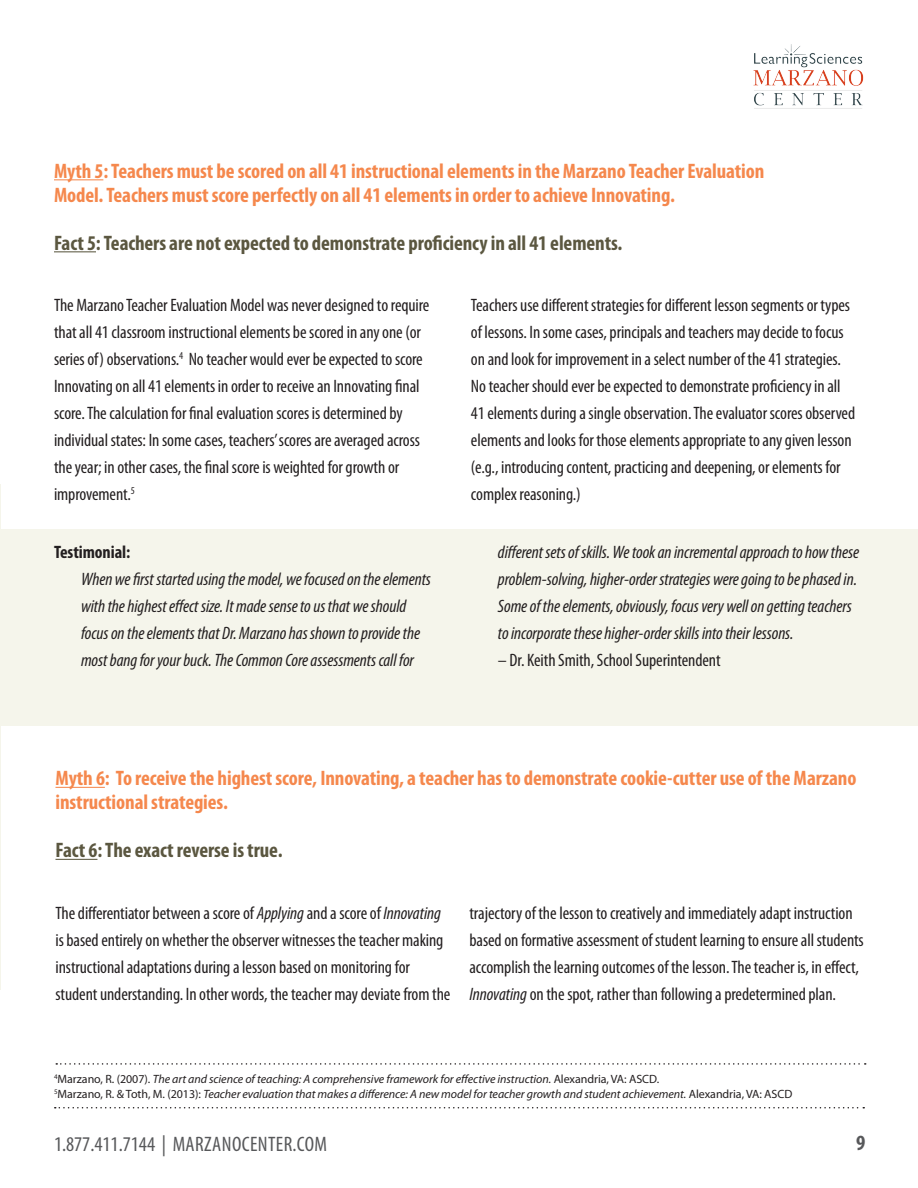
<style>
.page{position:relative;width:918px;height:1188px;background:#fff}
.page>*{position:absolute;margin:0;border:0;box-sizing:border-box;transform-origin:0 0}
.t1{font:700 condensed 21.75px "Myriad Pro";color:#57585a}
.Body_Copy{font:700 condensed 21px/24px "Myriad Pro";letter-spacing:-.005em;color:#f5884d}
.Body_Copy-2{font:700 condensed 21px "Myriad Pro";letter-spacing:-.005em;color:#5b5740}
.t2{font:condensed 21px "Myriad Pro";letter-spacing:.02em;color:#57585a}
.Body_Copy-3{font:condensed 18px/27px "Myriad Pro";letter-spacing:-.005em;color:#231f20}
.Body_Copy-4{font:italic condensed 18px/27px "Myriad Pro";letter-spacing:-.005em;color:#231f20}
.Body_Copy-5{font:700 condensed 18px "Myriad Pro";letter-spacing:-.005em;color:#231f20}
.Body_Copy-6{font:italic 12px "Myriad Pro";letter-spacing:-.005em;color:#231f20}
.s1{font-style:italic}
.s2{font-style:normal}
</style>
<div class="page">
<svg style="left:55px;top:1107px;width:809px;height:1px"></svg>
<img style="left:753px;top:44px;width:111px;height:65px">
<hr style="left:0;top:484px;width:1px;height:505px;background:#f5f5eb">
<div style="left:0;top:529px;width:918px;height:197px;background:#f5f5eb"></div>
<hr style="left:54px;top:179px;width:49px;height:1px;background:#f5884d">
<hr style="left:54px;top:251px;width:42px;height:1px;background:#5b5740">
<hr style="left:55px;top:787px;width:50px;height:1px;background:#f5884d">
<hr style="left:55px;top:859px;width:42px;height:1px;background:#5b5740">
<svg style="left:56px;top:1063px;width:810px;height:2px"></svg>
<p class="Body_Copy" style="left:54px;top:158px;width:712px">Myth 5: Teachers must be scored on all 41 instructional elements in the Marzano Teacher Evaluation<br>Model. Teachers must score perfectly on all 41 elements in order to achieve Innovating.</p>
<p class="Body_Copy-2" style="left:54px;top:230px;width:570px">Fact 5: Teachers are not expected to demonstrate proficiency in all 41 elements.</p>
<p class="Body_Copy-3" style="left:54px;top:291px;width:377px">The Marzano Teacher Evaluation Model was never designed to require that all 41 classroom instructional elements be scored in any one (or series of) observations.<sup>4</sup> No teacher would ever be expected to score Innovating on all 41 elements in order to receive an Innovating final score. The calculation for final evaluation scores is determined by individual states: In some cases, teachers’ scores are averaged across the year; in other cases, the final score is weighted for growth or improvement.<sup>5</sup></p>
<p class="Body_Copy-3" style="left:471px;top:291px;width:386px">Teachers use different strategies for different lesson segments or types of lessons. In some cases, principals and teachers may decide to focus on and look for improvement in a select number of the 41 strategies.<br>No teacher should ever be expected to demonstrate proficiency in all 41 elements during a single observation. The evaluator scores observed elements and looks for those elements appropriate to any given lesson (e.g., introducing content, practicing and deepening, or elements for complex reasoning.)</p>
<p class="Body_Copy-5" style="left:54px;top:541px;width:78px">Testimonial:</p>
<p class="Body_Copy-4" style="left:81px;top:565px;width:352px">When we first started using the model, we focused on the elements with the highest effect size. It made sense to us that we should focus on the elements that Dr. Marzano has shown to provide the most bang for your buck. The Common Core assessments call for</p>
<p class="Body_Copy-4" style="left:498px;top:538px;width:363px">different sets of skills. We took an incremental approach to how these problem-solving, higher-order strategies were going to be phased in.<br>Some of the elements, obviously, focus very well on getting teachers to incorporate these higher-order skills into their lessons.</p>
<p class="Body_Copy-3" style="left:498px;top:646px;width:224px">– Dr. Keith Smith, School Superintendent</p>
<p class="Body_Copy" style="left:55px;top:766px;width:803px">Myth 6: To receive the highest score, Innovating, a teacher has to demonstrate cookie-cutter use of the Marzano instructional strategies.</p>
<p class="Body_Copy-2" style="left:55px;top:837px;width:229px">Fact 6: The exact reverse is true.</p>
<p class="Body_Copy-3" style="left:55px;top:899px;width:396px">The differentiator between a score of <span class="s1">Applying</span> and a score of <span class="s1">Innovating </span>is based entirely on whether the observer witnesses the teacher making instructional adaptations during a lesson based on monitoring for student understanding. In other words, the teacher may deviate from the</p>
<p class="Body_Copy-3" style="left:469px;top:899px;width:396px">trajectory of the lesson to creatively and immediately adapt instruction based on formative assessment of student learning to ensure all students accomplish the learning outcomes of the lesson. The teacher is, in effect, <span class="s1">Innovating</span> on the spot, rather than following a predetermined plan.</p>
<p class="Body_Copy-6" style="left:54px;top:1072px;width:607px"><sup>4</sup><span class="s2">Marzano, R. (2007).</span> The art and science of teaching: A comprehensive framework for effective instruction. <span class="s2">Alexandria, VA: ASCD.</span></p>
<p class="Body_Copy-6" style="left:54px;top:1086px;width:740px"><sup>5</sup><span class="s2">Marzano, R. &amp; Toth, M. (2013):</span> Teacher evaluation that makes a difference: A new model for teacher growth and student achievement. <span class="s2">Alexandria, VA: ASCD</span></p>
<p class="t2" style="left:54px;top:1132px;width:275px">1.877.411.7144 | MARZANOCENTER.COM</p>
<p class="t1" style="left:856px;top:1129px;width:11px">9</p>
</div>
